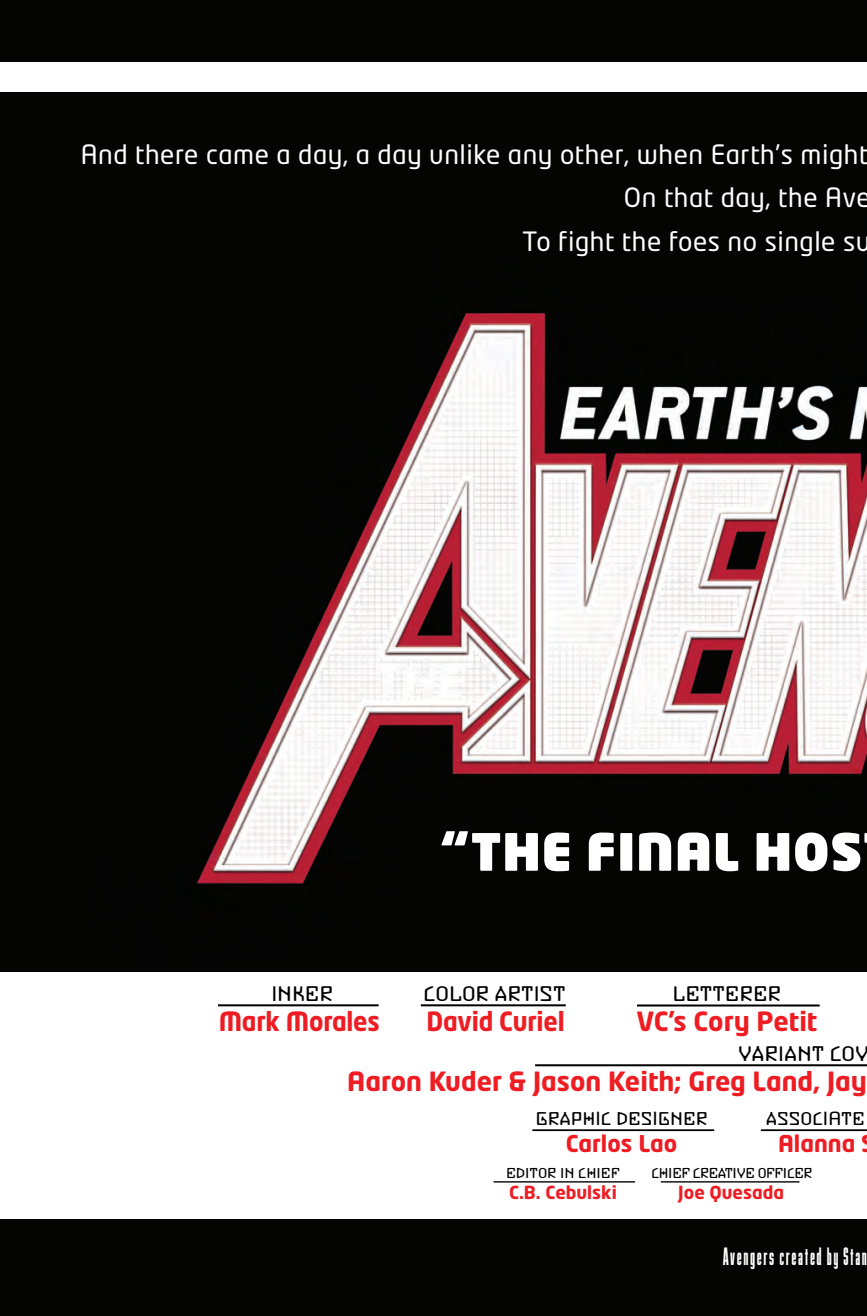
<style>
.page{position:relative;width:867px;height:1316px;background:#fff}
.page>*{position:absolute;margin:0;border:0;box-sizing:border-box;transform-origin:0 0}
.t1{font:900 50.75px "Neo Tech Std";letter-spacing:.02em;color:#fff}
.t2{font:26.25px/43.8px "Neo Tech Std";letter-spacing:.02em;color:#fff;text-align:right}
.t3{font:26.25px "Bee Four TOT";letter-spacing:.06em;color:#fff}
.t4{font:700 26.07px "Neo Tech Std";color:#ee1d23}
.t5{font:700 26.07px "Neo Tech Std";color:#ee1d23;scale:.94 1}
.t6{font:700 22.93px "Neo Tech Std";color:#ee1d23}
.t7{font:22.05px "Buzzer Three Std";color:#000001}
.t8{font:19.43px "Buzzer Three Std";color:#000001}
.t9{font:700 17.85px "Neo Tech Std";color:#ee1d23}
.t10{font:15.05px "Buzzer Three Std";letter-spacing:-.03em;color:#000001;scale:.96 1}
.t11{font:15.05px "Buzzer Three Std";letter-spacing:-.03em;color:#000001}
.s1{font-family:"Neo Tech Std";font-size:19.78px}
.s2{font-family:"Neo Tech Std";font-size:17.85px}
.s3{font-family:"Neo Tech Std";font-size:13.47px}
</style>
<div class="page">
<img style="left:0;top:0;width:866px;height:1315px">
<div style="left:0;top:972px;width:866px;height:246px;background:#fff"></div>
<div style="left:0;top:62px;width:866px;height:30px;background:#fff"></div>
<hr style="left:532px;top:1129px;width:182px;height:1px;background:#000001">
<hr style="left:493px;top:1180px;width:142px;height:2px;background:#000001">
<hr style="left:636px;top:1004px;width:183px;height:2px;background:#000001">
<hr style="left:218px;top:1004px;width:160px;height:2px;background:#000001">
<hr style="left:760px;top:1129px;width:106px;height:1px;background:#000001">
<hr style="left:660px;top:1180px;width:139px;height:2px;background:#000001">
<hr style="left:420px;top:1004px;width:145px;height:2px;background:#000001">
<hr style="left:535px;top:1064px;width:331px;height:2px;background:#000001">
<p class="t2" style="left:81px;top:132px;width:791px">And there came a day, a day unlike any other, when Earth’s might<br>On that day, the Ave<br>To fight the foes no single su</p>
<p class="t7" style="left:271px;top:980px;width:63px"><span class="s1">I</span>NKER</p>
<p class="t5" style="left:219px;top:1003px;width:173px">Mark Morales</p>
<h1 class="t1" style="left:440px;top:818px;width:422px">“THE FINAL HOS</h1>
<p class="t7" style="left:423px;top:980px;width:144px">COLOR ART<span class="s1">I</span>ST</p>
<p class="t5" style="left:426px;top:1003px;width:148px">David Curiel</p>
<p class="t7" style="left:672px;top:980px;width:110px">LETTERER</p>
<p class="t4" style="left:636px;top:1003px;width:182px">VC’s Cory Petit</p>
<p class="t7" style="left:738px;top:1040px;width:132px">VAR<span class="s1">I</span>ANT COV</p>
<p class="t4" style="left:347px;top:1064px;width:521px">Aaron Kuder &amp; Jason Keith; Greg Land, Jay</p>
<p class="t8" style="left:535px;top:1106px;width:174px">GRAPH<span class="s2">I</span>C DES<span class="s2">I</span>GNER</p>
<p class="t6" style="left:565px;top:1128px;width:113px">Carlos Lao</p>
<p class="t8" style="left:765px;top:1106px;width:101px">ASSOC<span class="s2">IA</span>TE</p>
<p class="t6" style="left:777px;top:1128px;width:79px">Alanna</p>
<p class="t11" style="left:506px;top:1163px;width:115px">ED<span class="s3">I</span>TOR <span class="s3">I</span>N CH<span class="s3">I</span>EF</p>
<p class="t9" style="left:509px;top:1180px;width:109px">C.B. Cebulski</p>
<p class="t10" style="left:651px;top:1163px;width:169px">CH<span class="s3">I</span>EF CREAT<span class="s3">I</span>VE OFF<span class="s3">I</span>CER</p>
<p class="t9" style="left:678px;top:1180px;width:107px">Joe Quesada</p>
<p class="t3" style="left:722px;top:1241px;width:146px">Avengers created by Stan</p>
</div>
